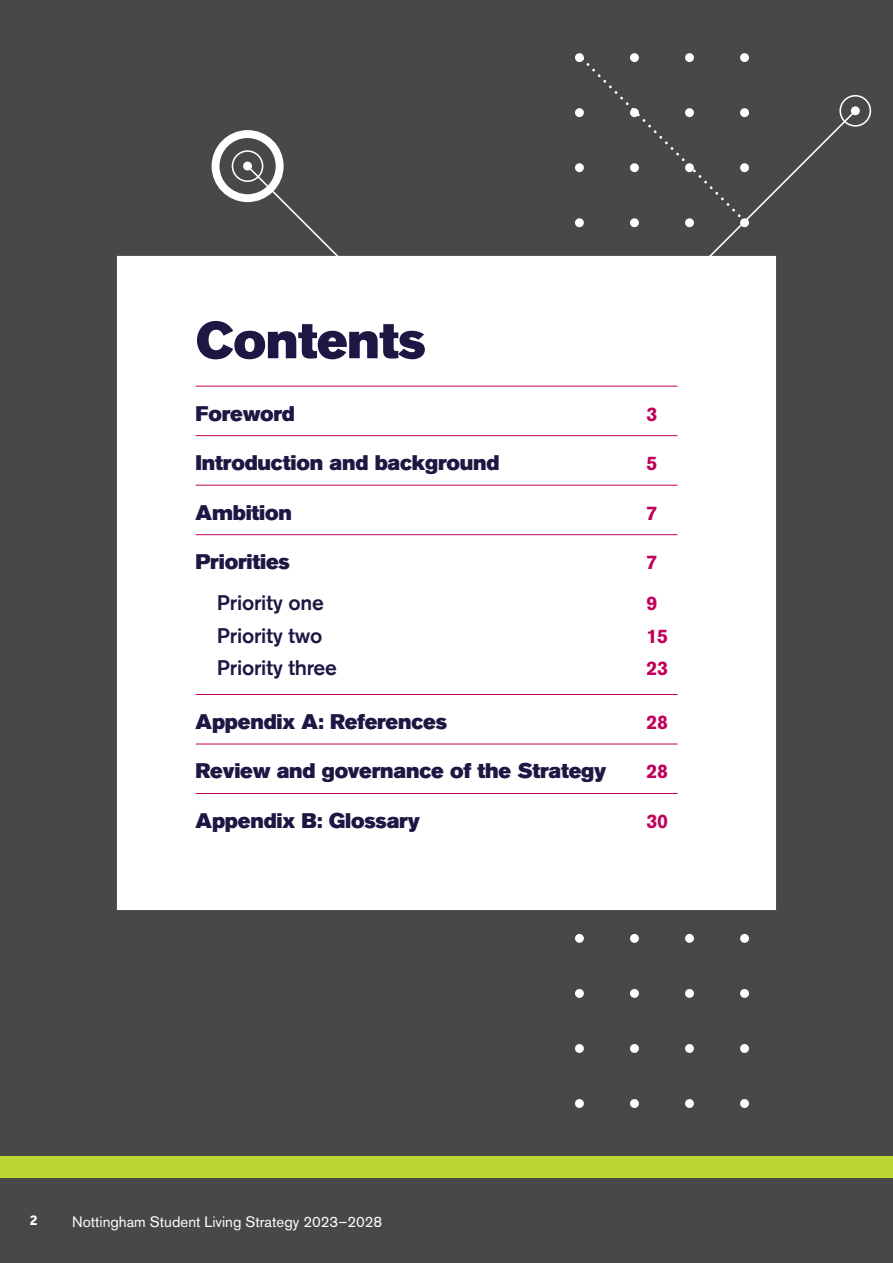
<style>
.page{position:relative;width:893px;height:1263px;background:#484848}
.page>*{position:absolute;margin:0;border:0;box-sizing:border-box;transform-origin:0 0}
.H1_left_Belizio{font:51px "Akzidenz Grotesk BE Super";letter-spacing:-.01em;color:#1e1643}
.t1{font:21px "Akzidenz Grotesk BE Super";letter-spacing:-.01em;color:#1e1643}
.t2{font:500 21px "Akzidenz Grotesk BE";letter-spacing:-.01em;color:#1e1643}
.t3{font:700 19.5px "Akzidenz Grotesk BE";letter-spacing:-.01em;color:#c10059}
.t4{font:15px "Akzidenz Grotesk BE";color:#fff}
.t5{font:700 15px "Effra";color:#fff}
</style>
<div class="page">
<div style="left:740px;top:53px;width:9px;height:9px;background:#fff;border-radius:50%"></div>
<div style="left:685px;top:53px;width:9px;height:9px;background:#fff;border-radius:50%"></div>
<div style="left:630px;top:53px;width:9px;height:9px;background:#fff;border-radius:50%"></div>
<div style="left:575px;top:108px;width:9px;height:9px;background:#fff;border-radius:50%"></div>
<div style="left:575px;top:163px;width:9px;height:9px;background:#fff;border-radius:50%"></div>
<div style="left:630px;top:218px;width:9px;height:9px;background:#fff;border-radius:50%"></div>
<div style="left:575px;top:218px;width:9px;height:9px;background:#fff;border-radius:50%"></div>
<div style="left:740px;top:934px;width:9px;height:9px;background:#fff;border-radius:50%"></div>
<div style="left:685px;top:934px;width:9px;height:9px;background:#fff;border-radius:50%"></div>
<div style="left:630px;top:934px;width:9px;height:9px;background:#fff;border-radius:50%"></div>
<div style="left:575px;top:934px;width:9px;height:9px;background:#fff;border-radius:50%"></div>
<div style="left:740px;top:989px;width:9px;height:9px;background:#fff;border-radius:50%"></div>
<div style="left:685px;top:989px;width:9px;height:9px;background:#fff;border-radius:50%"></div>
<div style="left:630px;top:989px;width:9px;height:9px;background:#fff;border-radius:50%"></div>
<div style="left:575px;top:989px;width:9px;height:9px;background:#fff;border-radius:50%"></div>
<div style="left:740px;top:1044px;width:9px;height:9px;background:#fff;border-radius:50%"></div>
<div style="left:685px;top:1044px;width:9px;height:9px;background:#fff;border-radius:50%"></div>
<div style="left:630px;top:1044px;width:9px;height:9px;background:#fff;border-radius:50%"></div>
<div style="left:575px;top:1044px;width:9px;height:9px;background:#fff;border-radius:50%"></div>
<div style="left:740px;top:1099px;width:9px;height:9px;background:#fff;border-radius:50%"></div>
<div style="left:685px;top:1099px;width:9px;height:9px;background:#fff;border-radius:50%"></div>
<div style="left:630px;top:1099px;width:9px;height:9px;background:#fff;border-radius:50%"></div>
<div style="left:575px;top:1099px;width:9px;height:9px;background:#fff;border-radius:50%"></div>
<div style="left:575px;top:53px;width:9px;height:9px;background:#fff;border-radius:50%"></div>
<svg style="left:839px;top:95px;width:32px;height:32px"></svg>
<svg style="left:634px;top:110px;width:222px;height:146px"></svg>
<svg style="left:581px;top:58px;width:165px;height:165px"></svg>
<svg style="left:212px;top:130px;width:217px;height:126px"></svg>
<div style="left:117px;top:256px;width:659px;height:654px;background:#fff"></div>
<div style="left:0;top:1157px;width:893px;height:21px;background:#bdd732"></div>
<hr style="left:196px;top:386px;width:481px;height:1px;background:#c10059">
<hr style="left:196px;top:435px;width:481px;height:1px;background:#c10059">
<hr style="left:196px;top:485px;width:481px;height:1px;background:#c10059">
<hr style="left:196px;top:534px;width:481px;height:1px;background:#c10059">
<hr style="left:196px;top:694px;width:481px;height:1px;background:#c10059">
<hr style="left:196px;top:744px;width:481px;height:1px;background:#c10059">
<hr style="left:196px;top:793px;width:481px;height:1px;background:#c10059">
<h1 class="H1_left_Belizio" style="left:196px;top:311px;width:232px">Contents</h1>
<p class="t1" style="left:196px;top:401px;width:101px">Foreword</p>
<p class="t3" style="left:646px;top:402px;width:12px">3</p>
<p class="t1" style="left:196px;top:450px;width:305px">Introduction and background</p>
<p class="t3" style="left:646px;top:452px;width:12px">5</p>
<p class="t1" style="left:196px;top:500px;width:98px">Ambition</p>
<p class="t3" style="left:646px;top:501px;width:12px">7</p>
<p class="t1" style="left:196px;top:549px;width:96px">Priorities</p>
<p class="t3" style="left:646px;top:551px;width:12px">7</p>
<p class="t2" style="left:217px;top:590px;width:108px">Priority one</p>
<p class="t3" style="left:646px;top:592px;width:12px">9</p>
<p class="t2" style="left:217px;top:622px;width:107px">Priority two</p>
<p class="t3" style="left:646px;top:624px;width:23px">15</p>
<p class="t2" style="left:217px;top:655px;width:122px">Priority three</p>
<p class="t3" style="left:646px;top:657px;width:23px">23</p>
<p class="t1" style="left:196px;top:709px;width:253px">Appendix A: References</p>
<p class="t3" style="left:646px;top:711px;width:23px">28</p>
<p class="t1" style="left:196px;top:759px;width:412px">Review and governance of the Strategy</p>
<p class="t3" style="left:646px;top:760px;width:23px">28</p>
<p class="t1" style="left:196px;top:808px;width:226px">Appendix B: Glossary</p>
<p class="t3" style="left:646px;top:810px;width:23px">30</p>
<p class="t5" style="left:30px;top:1211px;width:10px">2</p>
<p class="t4" style="left:72px;top:1213px;width:312px">Nottingham Student Living Strategy 2023–2028</p>
</div>
